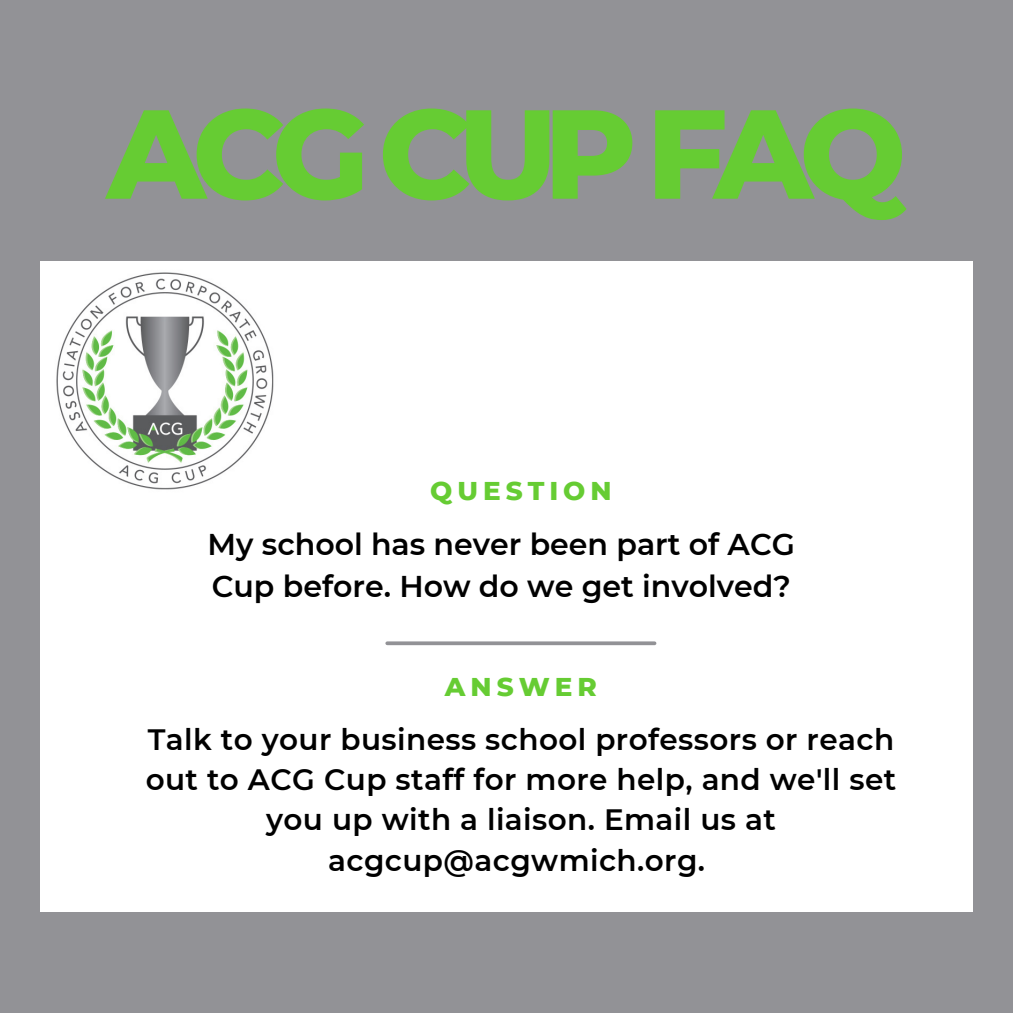
<style>
.page{position:relative;width:1013px;height:1013px;background:#fff}
.page>*{position:absolute;margin:0;border:0;box-sizing:border-box;transform-origin:0 0}
.t1{font:800 126.25px "Montserrat";letter-spacing:-.11em;color:#6c3}
.t2{font:600 30px/41.2px "Montserrat";color:#000}
.t3{font:600 29.38px/40.2px "Montserrat";letter-spacing:.015em;color:#000;text-align:center}
.t4{font:800 26.25px "Montserrat";letter-spacing:.19em;color:#6c3}
</style>
<div class="page">
<div style="left:0;top:0;width:1012px;height:1012px;background:#929296"></div>
<div style="left:40px;top:261px;width:932px;height:650px;background:#fff"></div>
<svg style="left:387px;top:641px;width:267px;height:4px"></svg>
<img style="left:56px;top:272px;width:218px;height:218px">
<p class="t1" style="left:107px;top:76px;width:801px">ACG CUP FAQ</p>
<p class="t4" style="left:430px;top:474px;width:183px">QUESTION</p>
<p class="t2" style="left:207px;top:524px;width:589px">My school has never been part of ACG<br>Cup before. How do we get involved?</p>
<p class="t4" style="left:445px;top:670px;width:153px">ANSWER</p>
<p class="t3" style="left:146px;top:719px;width:752px">Talk to your business school professors or reach out to ACG Cup staff for more help, and we'll set you up with a liaison. Email us at acgcup@acgwmich.org.</p>
</div>
